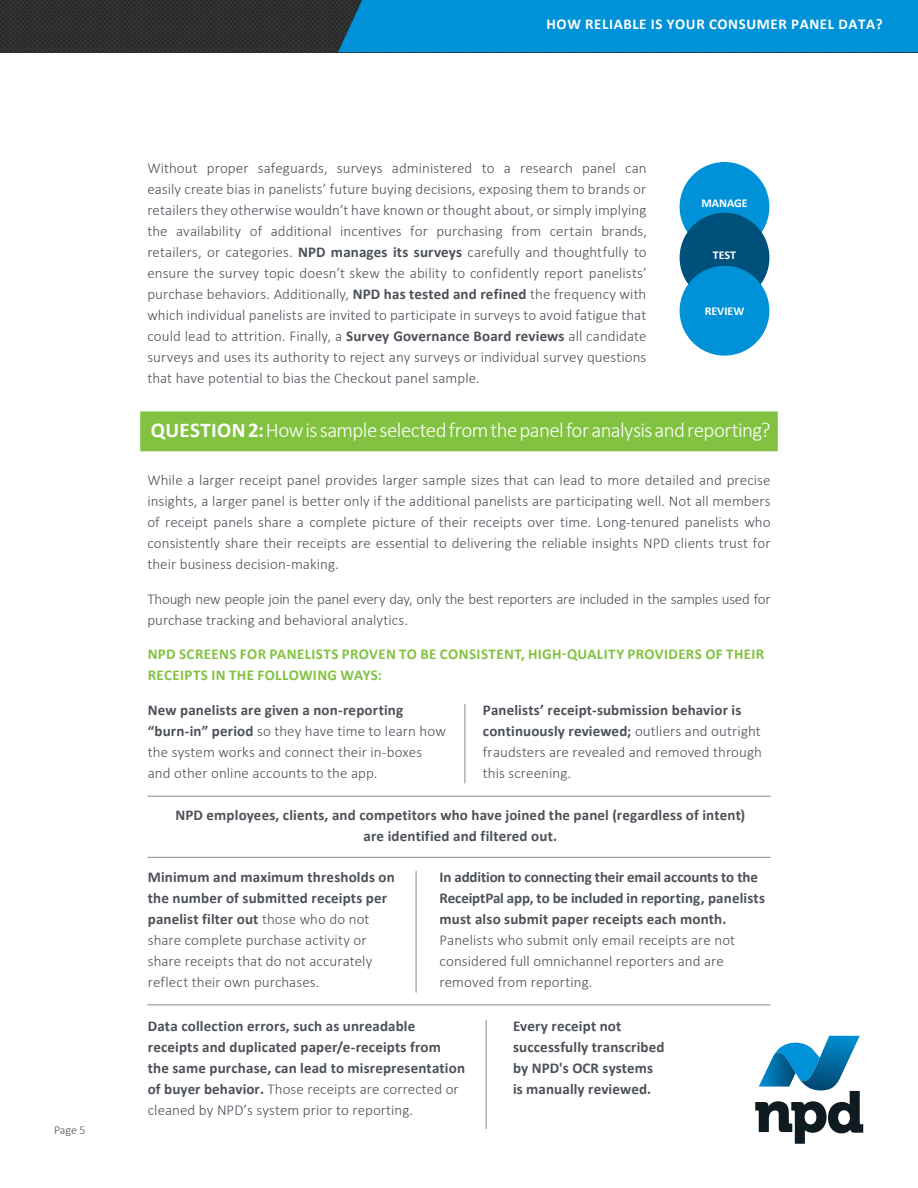
<style>
.page{position:relative;width:918px;height:1188px;background:#fff}
.page>*{position:absolute;margin:0;border:0;box-sizing:border-box;transform-origin:0 0}
.t1{font:300 21px "Calibri";letter-spacing:-.03em;color:#fff}
.t2{font:300 15px/21px "Calibri";letter-spacing:.005em;color:#4c5159}
.t3{font:700 15px/21px "Calibri";letter-spacing:.01em;color:#4c5159}
.t4{font:300 15px/21px "Calibri";letter-spacing:-.015em;color:#4c5159}
.t5{font:700 15px/21px "Calibri";letter-spacing:.025em;color:#81c340}
.t6{font:700 15px "Calibri";letter-spacing:.04em;color:#fff}
.t7{font:700 12px "Calibri";color:#fff}
.t8{font:300 12px "Calibri";color:#4c5159}
.s1{font-weight:700}
.s2{font-weight:300}
.s3{font-style:inherit}
</style>
<div class="page">
<svg style="left:0;top:0;width:918px;height:52px;background:#116c97"></svg>
<svg style="left:755px;top:1036px;width:108px;height:108px"></svg>
<div style="left:140px;top:412px;width:638px;height:39px;background:#81c340"></div>
<hr style="left:465px;top:704px;width:1px;height:79px;background:#888c8f">
<hr style="left:416px;top:871px;width:1px;height:122px;background:#888c8f">
<hr style="left:486px;top:1020px;width:1px;height:109px;background:#888c8f">
<hr style="left:147px;top:796px;width:624px;height:1px;background:#888c8f">
<hr style="left:147px;top:857px;width:624px;height:1px;background:#888c8f">
<hr style="left:147px;top:1005px;width:624px;height:1px;background:#888c8f">
<div style="left:680px;top:163px;width:89px;height:88px;background:#0092d8;border-radius:50%"></div>
<div style="left:680px;top:162px;width:89px;height:90px;border:2px solid #0092d8;border-radius:50%"></div>
<div style="left:680px;top:214px;width:89px;height:88px;background:#00507c;border-radius:50%"></div>
<div style="left:680px;top:213px;width:89px;height:90px;border:2px solid #00507c;border-radius:50%"></div>
<div style="left:680px;top:267px;width:89px;height:88px;background:#0092d8;border-radius:50%"></div>
<div style="left:680px;top:266px;width:89px;height:90px;border:2px solid #0092d8;border-radius:50%"></div>
<p class="t8" style="left:54px;top:1122px;width:33px">Page 5</p>
<p class="t6" style="left:547px;top:14px;width:338px">HOW RELIABLE IS YOUR CONSUMER PANEL DATA?</p>
<p class="t2" style="left:147px;top:157px;width:501px;text-align:justify">Without proper safeguards, surveys administered to a research panel can easily create bias in panelists’ future buying decisions, exposing them to brands or retailers they otherwise wouldn’t have known or thought about, or simply implying the availability of additional incentives for purchasing from certain brands, retailers, or categories. <span class="s1">NPD manages its surveys</span> carefully and thoughtfully to ensure the survey topic doesn’t skew the ability to confidently report panelists’ purchase behaviors. Additionally, <span class="s1">NPD has tested and refined</span> the frequency with which individual panelists are invited to participate in surveys to avoid fatigue that could lead to attrition. Finally, a <span class="s1">Survey Governance Board reviews</span> all candidate surveys and uses its authority to reject any surveys or individual survey questions that have potential to bias the Checkout panel sample.</p>
<h1 class="t1" style="left:151px;top:417px;width:621px"><span class="s1">QUESTION 2:</span> How is sample selected from the panel for analysis and reporting?</h1>
<p class="t2" style="left:147px;top:469px;width:625px;text-align:justify">While a larger receipt panel provides larger sample sizes that can lead to more detailed and precise insights, a larger panel is better only if the additional panelists are participating well. Not all members of receipt panels share a complete picture of their receipts over time. Long-tenured panelists who consistently share their receipts are essential to delivering the reliable insights NPD clients trust for their business decision-making.</p>
<p class="t4" style="left:147px;top:588px;width:625px">Though new people join the panel every day, only the best reporters are included in the samples used for purchase tracking and behavioral analytics.</p>
<p class="t5" style="left:148px;top:644px;width:618px">NPD SCREENS FOR PANELISTS PROVEN TO BE CONSISTENT, HIGH-QUALITY PROVIDERS OF THEIR<br>RECEIPTS IN THE FOLLOWING WAYS:</p>
<p class="t2" style="left:148px;top:699px;width:299px"><span class="s1">New panelists are given a non-reporting “burn-in” period</span> so they have time to learn how the system works and connect their in-boxes and other online accounts to the app.</p>
<p class="t2" style="left:483px;top:699px;width:281px"><span class="s1">Panelists’ receipt-submission behavior is continuously reviewed;</span> outliers and outright fraudsters are revealed and removed through this screening.</p>
<p class="t7" style="left:701px;top:195px;width:48px">MANAGE</p>
<p class="t7" style="left:713px;top:247px;width:25px">TEST</p>
<p class="t7" style="left:705px;top:303px;width:41px">REVIEW</p>
<p class="t3" style="left:175px;top:805px;width:571px;text-align:center">NPD employees, clients, and competitors who have joined the panel (regardless of intent) are identified and filtered out.</p>
<p class="t2" style="left:148px;top:866px;width:249px"><span class="s1">Minimum and maximum thresholds on the number of submitted receipts per panelist filter out</span> those who do not share complete purchase activity or share receipts that do not accurately reflect their own purchases.</p>
<p class="t3" style="left:148px;top:1015px;width:319px">Data collection errors, such as unreadable receipts and duplicated paper/e-receipts from the same purchase, can lead to misrepresentation of buyer behavior. <span class="s2">Those receipts are corrected or cleaned by NPD’s system prior to reporting.</span></p>
<p class="t3" style="left:440px;top:866px;width:327px">In addition to connecting their email accounts to the<br>ReceiptPal app, to be included in reporting, panelists must also submit paper receipts each month.</p>
<p class="t2" style="left:440px;top:929px;width:297px">Panelists who submit only email receipts are not considered full omnichannel reporters and are removed from reporting.</p>
<p class="t3" style="left:513px;top:1015px;width:153px">Every receipt not successfully transcribed by <span class="s3">NPD's</span> OCR systems is manually reviewed.</p>
</div>
